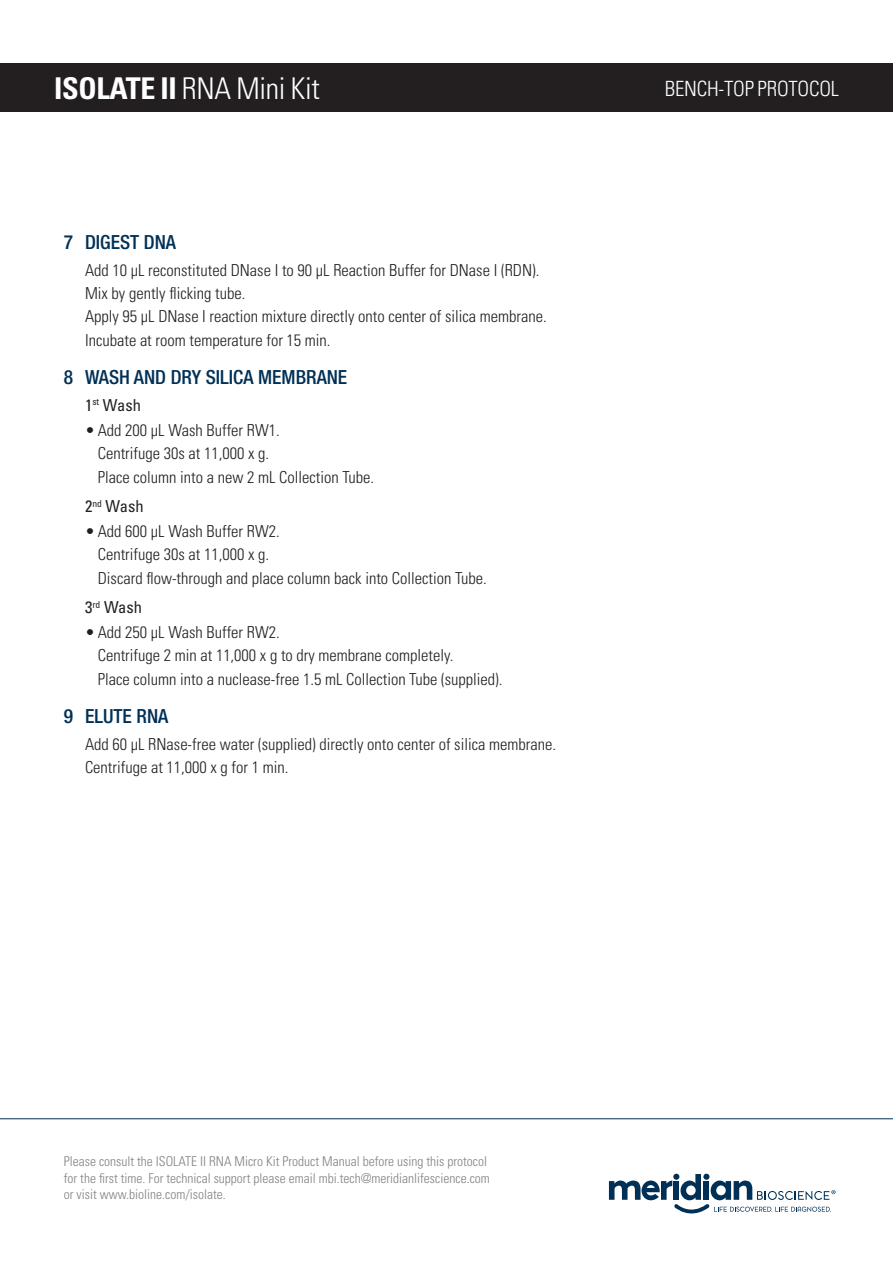
<style>
.page{position:relative;width:893px;height:1263px;background:#fff}
.page>*{position:absolute;margin:0;border:0;box-sizing:border-box;transform-origin:0 0}
.t1{font:300 condensed 30px "Univers";letter-spacing:-.01em;color:#fff}
.t2{font:300 condensed 21px "Univers";letter-spacing:-.01em;color:#fff}
.BIOLINE_sub_heading{font:500 condensed 19.5px "Helvetica Neue";color:#003056}
.body{font:300 condensed 16.5px "Univers";color:#231f20}
.body-2{font:condensed 16.5px "Univers";color:#231f20}
.t3{font:300 condensed 13.5px/16.5px "Univers";color:#808285}
.s1{font-weight:700}
</style>
<div class="page">
<div style="left:0;top:63px;width:893px;height:48px;background:#231f20"></div>
<svg style="left:609px;top:1174px;width:227px;height:40px"></svg>
<hr style="left:0;top:1118px;width:893px;height:1px;background:#003056">
<h1 class="t1" style="left:54px;top:71px;width:267px"><span class="s1">ISOLATE II</span> RNA Mini Kit</h1>
<p class="BIOLINE_sub_heading" style="left:64px;top:230px;width:114px">7 DIGEST DNA</p>
<p class="body" style="left:85px;top:260px;width:456px">Add 10 μL reconstituted DNase I to 90 μL Reaction Buffer for DNase I (RDN).</p>
<p class="body" style="left:85px;top:284px;width:162px">Mix by gently flicking tube.</p>
<p class="body" style="left:85px;top:307px;width:463px">Apply 95 μL DNase I reaction mixture directly onto center of silica membrane.</p>
<p class="body" style="left:85px;top:330px;width:247px">Incubate at room temperature for 15 min.</p>
<p class="BIOLINE_sub_heading" style="left:64px;top:365px;width:285px">8 WASH AND DRY SILICA MEMBRANE</p>
<p class="body-2" style="left:85px;top:395px;width:57px">1<sup>st</sup> Wash</p>
<p class="body" style="left:85px;top:420px;width:196px">• Add 200 μL Wash Buffer RW1.</p>
<p class="body" style="left:98px;top:444px;width:173px">Centrifuge 30s at 11,000 x g.</p>
<p class="body" style="left:98px;top:467px;width:278px">Place column into a new 2 mL Collection Tube.</p>
<p class="body-2" style="left:85px;top:496px;width:60px">2<sup>nd</sup> Wash</p>
<p class="body" style="left:85px;top:521px;width:196px">• Add 600 μL Wash Buffer RW2.</p>
<p class="body" style="left:98px;top:545px;width:173px">Centrifuge 30s at 11,000 x g.</p>
<p class="body" style="left:98px;top:568px;width:391px">Discard flow-through and place column back into Collection Tube.</p>
<p class="body-2" style="left:85px;top:597px;width:59px">3<sup>rd</sup> Wash</p>
<p class="body" style="left:85px;top:622px;width:196px">• Add 250 μL Wash Buffer RW2.</p>
<p class="body" style="left:98px;top:646px;width:357px">Centrifuge 2 min at 11,000 x g to dry membrane completely.</p>
<p class="body" style="left:98px;top:669px;width:406px">Place column into a nuclease-free 1.5 mL Collection Tube (supplied).</p>
<p class="BIOLINE_sub_heading" style="left:64px;top:704px;width:106px">9 ELUTE RNA</p>
<p class="body" style="left:85px;top:734px;width:472px">Add 60 μL RNase-free water (supplied) directly onto center of silica membrane.</p>
<p class="body" style="left:85px;top:757px;width:205px">Centrifuge at 11,000 x g for 1 min.</p>
<p class="t2" style="left:665px;top:75px;width:176px">BENCH-TOP PROTOCOL</p>
<p class="t3" style="left:64px;top:1153px;width:428px">Please consult the ISOLATE II RNA Micro Kit Product Manual before using this protocol for the first time. For technical support please email mbi.tech@meridianlifescience.com or visit www.bioline.com/isolate.</p>
</div>
